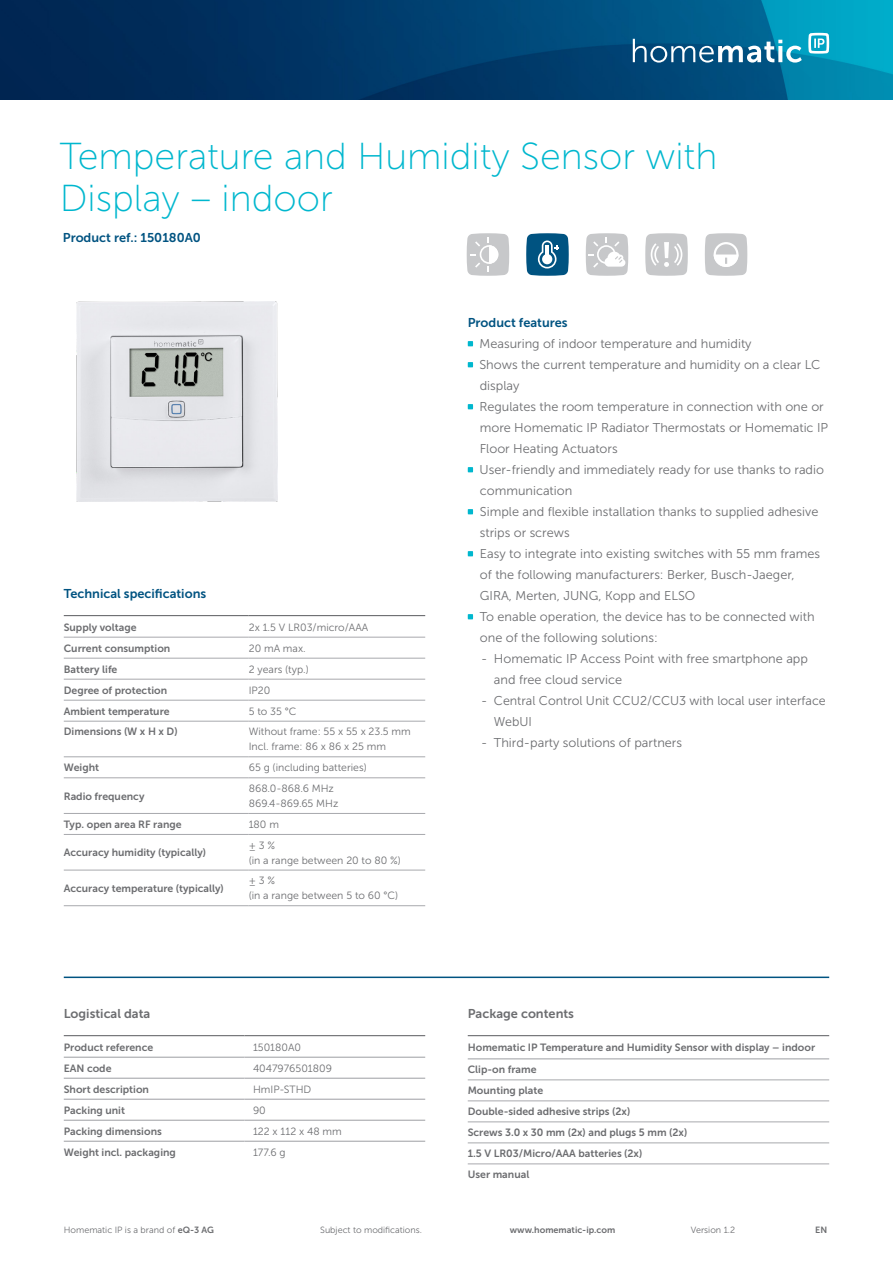
<style>
.page{position:relative;width:893px;height:1263px;background:#fff}
.page>*{position:absolute;margin:0;border:0;box-sizing:border-box;transform-origin:0 0}
.Headline{font:37.5px/42px "Museo Sans 100";color:#00b7ce}
.Fließtext{font:12.75px/21px "Museo Sans 300";color:#6c6d70}
.Zwischenüberschrift{font:12.75px "Museo Sans 700";color:#005381}
.Subheadline{font:12.75px "Museo Sans 700";color:#6c6d70}
.Subheadline-2{font:12.75px "Museo Sans 700";color:#005381}
.Tabelle_bold_700{font:10.5px "Museo Sans 700";color:#6c6d70}
.Tabelle_regular_300{font:10.5px/15px "Museo Sans 300";color:#6c6d70}
.Fußnote{font:9px "Museo Sans 300";color:#6c6d70}
.Fußnote-2{font:9px "Museo Sans 700";color:#6c6d70}
.s1{font-family:"Museo Sans 700"}
</style>
<div class="page">
<hr style="left:64px;top:976px;width:765px;height:2px;background:#005381">
<svg style="left:468px;top:341px;width:5px;height:5px"></svg>
<svg style="left:468px;top:362px;width:5px;height:5px"></svg>
<svg style="left:468px;top:404px;width:5px;height:5px"></svg>
<svg style="left:468px;top:467px;width:5px;height:5px"></svg>
<svg style="left:468px;top:509px;width:5px;height:5px"></svg>
<svg style="left:468px;top:551px;width:5px;height:5px"></svg>
<svg style="left:468px;top:614px;width:5px;height:5px"></svg>
<hr style="left:64px;top:615px;width:185px;height:1px;background:#6c6d70">
<hr style="left:249px;top:615px;width:176px;height:1px;background:#6c6d70">
<hr style="left:64px;top:637px;width:185px;height:1px;background:#a8a9ad">
<hr style="left:249px;top:637px;width:176px;height:1px;background:#a8a9ad">
<hr style="left:64px;top:658px;width:185px;height:1px;background:#a8a9ad">
<hr style="left:249px;top:658px;width:176px;height:1px;background:#a8a9ad">
<hr style="left:64px;top:679px;width:185px;height:1px;background:#a8a9ad">
<hr style="left:249px;top:679px;width:176px;height:1px;background:#a8a9ad">
<hr style="left:64px;top:700px;width:185px;height:1px;background:#a8a9ad">
<hr style="left:249px;top:700px;width:176px;height:1px;background:#a8a9ad">
<hr style="left:64px;top:721px;width:185px;height:1px;background:#a8a9ad">
<hr style="left:249px;top:721px;width:176px;height:1px;background:#a8a9ad">
<hr style="left:64px;top:756px;width:185px;height:1px;background:#a8a9ad">
<hr style="left:249px;top:756px;width:176px;height:1px;background:#a8a9ad">
<hr style="left:64px;top:777px;width:185px;height:1px;background:#a8a9ad">
<hr style="left:249px;top:777px;width:176px;height:1px;background:#a8a9ad">
<hr style="left:64px;top:813px;width:185px;height:1px;background:#a8a9ad">
<hr style="left:249px;top:813px;width:176px;height:1px;background:#a8a9ad">
<hr style="left:64px;top:834px;width:185px;height:1px;background:#a8a9ad">
<hr style="left:249px;top:834px;width:176px;height:1px;background:#a8a9ad">
<hr style="left:64px;top:870px;width:185px;height:1px;background:#a8a9ad">
<hr style="left:249px;top:870px;width:176px;height:1px;background:#a8a9ad">
<hr style="left:64px;top:905px;width:185px;height:1px;background:#a8a9ad">
<hr style="left:249px;top:905px;width:176px;height:1px;background:#a8a9ad">
<hr style="left:468px;top:1058px;width:361px;height:1px;background:#a8a9ad">
<hr style="left:468px;top:1079px;width:361px;height:1px;background:#a8a9ad">
<hr style="left:468px;top:1100px;width:361px;height:1px;background:#a8a9ad">
<hr style="left:468px;top:1121px;width:361px;height:1px;background:#a8a9ad">
<hr style="left:468px;top:1142px;width:361px;height:1px;background:#a8a9ad">
<hr style="left:468px;top:1163px;width:361px;height:1px;background:#a8a9ad">
<hr style="left:468px;top:1035px;width:361px;height:1px;background:#6c6d70">
<hr style="left:64px;top:1057px;width:180px;height:1px;background:#a8a9ad">
<hr style="left:244px;top:1057px;width:181px;height:1px;background:#a8a9ad">
<hr style="left:64px;top:1078px;width:180px;height:1px;background:#a8a9ad">
<hr style="left:244px;top:1078px;width:181px;height:1px;background:#a8a9ad">
<hr style="left:64px;top:1099px;width:180px;height:1px;background:#a8a9ad">
<hr style="left:244px;top:1099px;width:181px;height:1px;background:#a8a9ad">
<hr style="left:64px;top:1120px;width:180px;height:1px;background:#a8a9ad">
<hr style="left:244px;top:1120px;width:181px;height:1px;background:#a8a9ad">
<hr style="left:64px;top:1141px;width:180px;height:1px;background:#a8a9ad">
<hr style="left:244px;top:1141px;width:181px;height:1px;background:#a8a9ad">
<hr style="left:64px;top:1035px;width:180px;height:1px;background:#6c6d70">
<hr style="left:244px;top:1035px;width:181px;height:1px;background:#6c6d70">
<img style="left:76px;top:301px;width:201px;height:201px">
<svg style="left:586px;top:233px;width:42px;height:43px"></svg>
<svg style="left:467px;top:233px;width:42px;height:43px"></svg>
<svg style="left:705px;top:233px;width:42px;height:43px"></svg>
<svg style="left:526px;top:233px;width:43px;height:43px;background:#33759a"></svg>
<svg style="left:645px;top:233px;width:43px;height:43px;background:#d1d2d3"></svg>
<img style="left:0;top:0;width:893px;height:99px">
<svg style="left:633px;top:39px;width:169px;height:24px"></svg>
<svg style="left:808px;top:33px;width:21px;height:21px"></svg>
<p class="Headline" style="left:60px;top:135px;width:659px">Temperature and Humidity Sensor with<br>Display – indoor</p>
<p class="Subheadline-2" style="left:63px;top:231px;width:139px">Product ref.: 150180A0</p>
<p class="Zwischenüberschrift" style="left:64px;top:587px;width:144px">Technical specifications</p>
<p class="Tabelle_bold_700" style="left:64px;top:621px;width:74px">Supply voltage</p>
<p class="Tabelle_regular_300" style="left:249px;top:619px;width:121px">2x 1.5 V LR03/micro/AAA</p>
<p class="Tabelle_bold_700" style="left:64px;top:642px;width:108px">Current consumption</p>
<p class="Tabelle_regular_300" style="left:249px;top:640px;width:59px">20 mA max.</p>
<p class="Tabelle_bold_700" style="left:64px;top:663px;width:55px">Battery life</p>
<p class="Tabelle_regular_300" style="left:249px;top:661px;width:62px">2 years (typ.)</p>
<p class="Tabelle_bold_700" style="left:64px;top:684px;width:105px">Degree of protection</p>
<p class="Tabelle_regular_300" style="left:249px;top:682px;width:23px">IP20</p>
<p class="Tabelle_bold_700" style="left:64px;top:705px;width:107px">Ambient temperature</p>
<p class="Tabelle_regular_300" style="left:249px;top:703px;width:49px">5 to 35 °C</p>
<p class="Tabelle_bold_700" style="left:64px;top:726px;width:115px">Dimensions (W x H x D)</p>
<p class="Tabelle_regular_300" style="left:249px;top:724px;width:164px">Without frame: 55 x 55 x 23.5 mm<br>Incl. frame: 86 x 86 x 25 mm</p>
<p class="Tabelle_bold_700" style="left:64px;top:762px;width:37px">Weight</p>
<p class="Tabelle_regular_300" style="left:249px;top:760px;width:120px">65 g (including batteries)</p>
<p class="Tabelle_bold_700" style="left:64px;top:790px;width:82px">Radio frequency</p>
<p class="Tabelle_regular_300" style="left:249px;top:781px;width:87px">868.0-868.6 MHz</p>
<p class="Tabelle_regular_300" style="left:249px;top:796px;width:91px">869.4-869.65 MHz</p>
<p class="Tabelle_bold_700" style="left:64px;top:818px;width:119px">Typ. open area RF range</p>
<p class="Tabelle_regular_300" style="left:249px;top:817px;width:32px">180 m</p>
<p class="Tabelle_bold_700" style="left:64px;top:847px;width:144px">Accuracy humidity (typically)</p>
<p class="Tabelle_regular_300" style="left:249px;top:838px;width:154px">± 3 %<br>(in a range between 20 to 80 %)</p>
<p class="Tabelle_bold_700" style="left:64px;top:882px;width:162px">Accuracy temperature (typically)</p>
<p class="Tabelle_regular_300" style="left:249px;top:873px;width:151px">± 3 %<br>(in a range between 5 to 60 °C)</p>
<p class="Subheadline" style="left:64px;top:1007px;width:88px">Logistical data</p>
<p class="Tabelle_bold_700" style="left:64px;top:1041px;width:91px">Product reference</p>
<p class="Tabelle_regular_300" style="left:253px;top:1039px;width:50px">150180A0</p>
<p class="Tabelle_bold_700" style="left:64px;top:1062px;width:49px">EAN code</p>
<p class="Tabelle_regular_300" style="left:253px;top:1060px;width:80px">4047976501809</p>
<p class="Tabelle_bold_700" style="left:64px;top:1083px;width:87px">Short description</p>
<p class="Tabelle_regular_300" style="left:253px;top:1081px;width:60px">HmIP-STHD</p>
<p class="Tabelle_bold_700" style="left:64px;top:1104px;width:63px">Packing unit</p>
<p class="Tabelle_regular_300" style="left:253px;top:1102px;width:14px">90</p>
<p class="Tabelle_bold_700" style="left:64px;top:1125px;width:100px">Packing dimensions</p>
<p class="Tabelle_regular_300" style="left:253px;top:1123px;width:90px">122 x 112 x 48 mm</p>
<p class="Tabelle_bold_700" style="left:64px;top:1146px;width:114px">Weight incl. packaging</p>
<p class="Tabelle_regular_300" style="left:253px;top:1144px;width:34px">177.6 g</p>
<p class="Zwischenüberschrift" style="left:468px;top:315px;width:101px">Product features</p>
<p class="Fließtext" style="left:479px;top:333px;width:274px">Measuring of indoor temperature and humidity</p>
<p class="Fließtext" style="left:479px;top:354px;width:342px">Shows the current temperature and humidity on a clear LC display</p>
<p class="Fließtext" style="left:479px;top:396px;width:350px">Regulates the room temperature in connection with one or more Homematic IP Radiator Thermostats or Homematic IP<br>Floor Heating Actuators</p>
<p class="Fließtext" style="left:479px;top:459px;width:346px">User-friendly and immediately ready for use thanks to radio communication</p>
<p class="Fließtext" style="left:480px;top:501px;width:340px">Simple and flexible installation thanks to supplied adhesive strips or screws</p>
<p class="Fließtext" style="left:480px;top:543px;width:342px">Easy to integrate into existing switches with 55 mm frames of the following manufacturers: Berker, Busch-Jaeger,<br>GIRA, Merten, JUNG, Kopp and ELSO</p>
<p class="Fließtext" style="left:480px;top:606px;width:336px">To enable operation, the device has to be connected with one of the following solutions:</p>
<p class="Fließtext" style="left:494px;top:648px;width:316px;text-indent:-13px">- Homematic IP Access Point with free smartphone app and free cloud service</p>
<p class="Fließtext" style="left:494px;top:690px;width:333px;text-indent:-13px">- Central Control Unit CCU2/CCU3 with local user interface<br>WebUI</p>
<p class="Fließtext" style="left:481px;top:732px;width:202px">- Third-party solutions of partners</p>
<p class="Subheadline" style="left:468px;top:1007px;width:108px">Package contents</p>
<p class="Tabelle_bold_700" style="left:468px;top:1042px;width:349px">Homematic IP Temperature and Humidity Sensor with display – indoor</p>
<p class="Tabelle_bold_700" style="left:468px;top:1064px;width:70px">Clip-on frame</p>
<p class="Tabelle_bold_700" style="left:468px;top:1085px;width:77px">Mounting plate</p>
<p class="Tabelle_bold_700" style="left:468px;top:1106px;width:164px">Double-sided adhesive strips (2x)</p>
<p class="Tabelle_bold_700" style="left:468px;top:1127px;width:221px">Screws 3.0 x 30 mm (2x) and plugs 5 mm (2x)</p>
<p class="Tabelle_bold_700" style="left:468px;top:1148px;width:176px">1.5 V LR03/Micro/AAA batteries (2x)</p>
<p class="Tabelle_bold_700" style="left:468px;top:1169px;width:63px">User manual</p>
<p class="Fußnote" style="left:64px;top:1225px;width:152px">Homematic IP is a brand of <span class="s1">eQ-3 AG</span></p>
<p class="Fußnote" style="left:320px;top:1225px;width:103px">Subject to modifications.</p>
<p class="Fußnote-2" style="left:510px;top:1225px;width:107px">www.homematic-ip.com</p>
<p class="Fußnote" style="left:691px;top:1225px;width:46px">Version 1.2</p>
<p class="Fußnote-2" style="left:815px;top:1225px;width:14px">EN</p>
</div>
